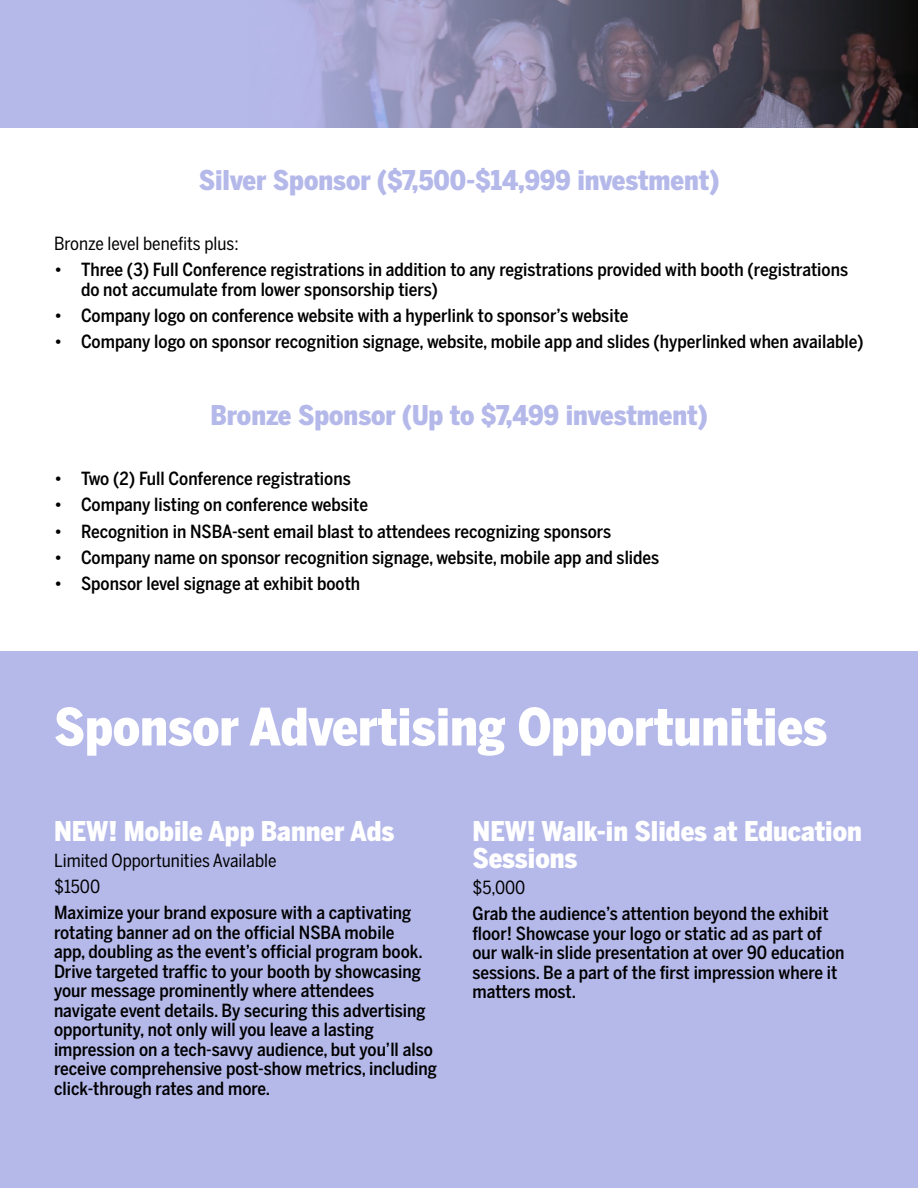
<style>
.page{position:relative;width:918px;height:1188px;background:#fff}
.page>*{position:absolute;margin:0;border:0;box-sizing:border-box;transform-origin:0 0}
.t1{font:900 51px "Benton Sans Condensed";color:#fff}
.t2{font:900 27px "Benton Sans Condensed";color:#b5b9ea}
.t3{font:900 27px/27px "Benton Sans Condensed";color:#fff}
.t4{font:500 18px/19.5px "Benton Sans Condensed";color:#000}
.t5{font:18px/26.2px "Benton Sans Condensed";color:#000}
</style>
<div class="page">
<div style="left:0;top:651px;width:918px;height:537px;background:#b5b9ea"></div>
<div style="left:0;top:0;width:918px;height:128px;background:#b5b9ea"></div>
<img style="left:291px;top:0;width:627px;height:128px">
<h2 class="t2" style="left:199px;top:163px;width:522px">Silver Sponsor ($7,500-$14,999 investment)</h2>
<p class="t5" style="left:54px;top:230px;width:186px">Bronze level benefits plus:</p>
<p class="t4" style="left:81px;top:260px;width:769px;text-indent:-27px">• Three (3) Full Conference registrations in addition to any registrations provided with booth (registrations do not accumulate from lower sponsorship tiers)</p>
<p class="t4" style="left:54px;top:306px;width:576px">• Company logo on conference website with a hyperlink to sponsor’s website</p>
<p class="t4" style="left:54px;top:332px;width:811px">• Company logo on sponsor recognition signage, website, mobile app and slides (hyperlinked when available)</p>
<h2 class="t2" style="left:210px;top:398px;width:499px">Bronze Sponsor (Up to $7,499 investment)</h2>
<p class="t4" style="left:54px;top:469px;width:298px">• Two (2) Full Conference registrations</p>
<p class="t4" style="left:54px;top:495px;width:316px">• Company listing on conference website</p>
<p class="t4" style="left:54px;top:521px;width:559px">• Recognition in NSBA-sent email blast to attendees recognizing sponsors</p>
<p class="t4" style="left:54px;top:548px;width:607px">• Company name on sponsor recognition signage, website, mobile app and slides</p>
<p class="t4" style="left:54px;top:574px;width:308px">• Sponsor level signage at exhibit booth</p>
<h1 class="t1" style="left:54px;top:694px;width:775px">Sponsor Advertising Opportunities</h1>
<h2 class="t3" style="left:54px;top:818px;width:342px">NEW! Mobile App Banner Ads</h2>
<p class="t5" style="left:54px;top:847px;width:224px">Limited Opportunities Available $1500</p>
<p class="t4" style="left:54px;top:903px;width:385px">Maximize your brand exposure with a captivating rotating banner ad on the official NSBA mobile<br>app, doubling as the event’s official program book.<br>Drive targeted traffic to your booth by showcasing your message prominently where attendees navigate event details. By securing this advertising opportunity, not only will you leave a lasting impression on a tech-savvy audience, but you’ll also receive comprehensive post-show metrics, including click-through rates and more.</p>
<h2 class="t3" style="left:472px;top:818px;width:391px">NEW! Walk-in Slides at Education<br>Sessions</h2>
<p class="t5" style="left:472px;top:874px;width:54px">$5,000</p>
<p class="t4" style="left:472px;top:904px;width:374px">Grab the audience’s attention beyond the exhibit floor! Showcase your logo or static ad as part of our walk-in slide presentation at over 90 education sessions. Be a part of the first impression where it matters most.</p>
</div>
